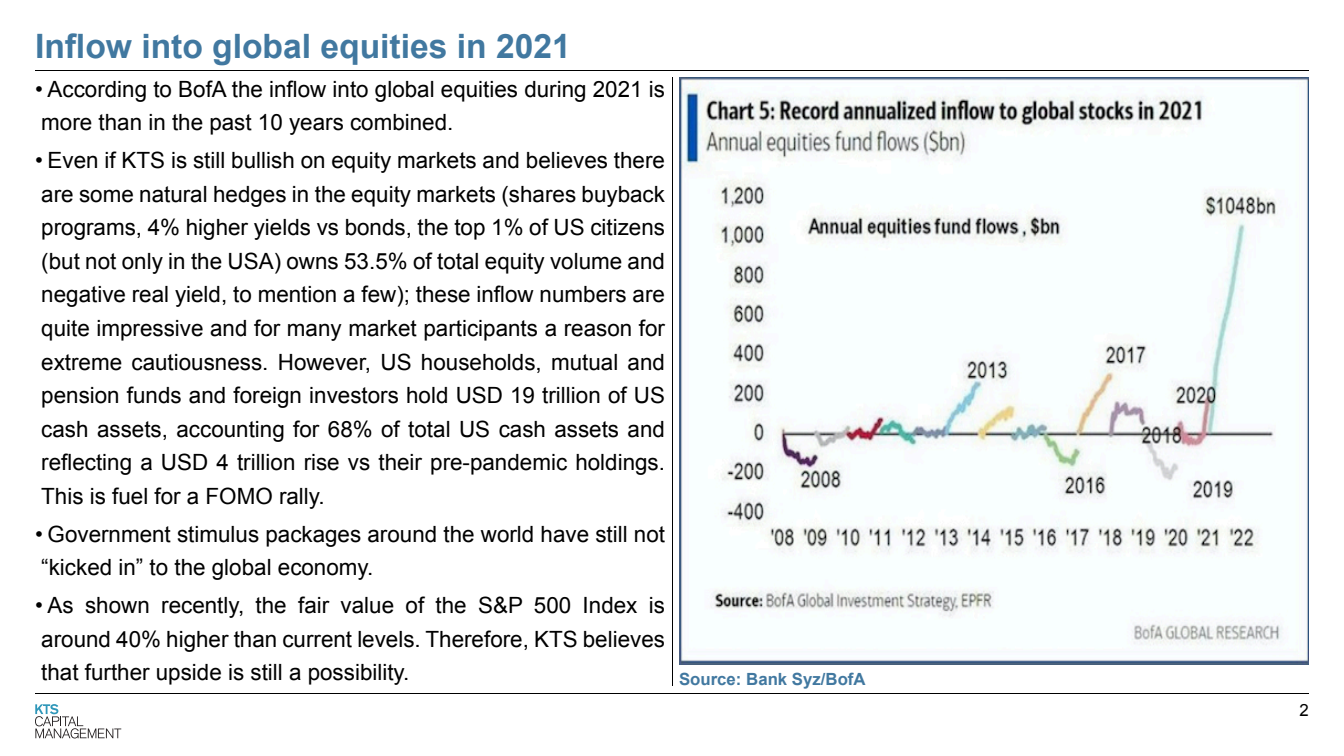
<style>
.page{position:relative;width:1344px;height:756px;background:#fff}
.page>*{position:absolute;margin:0;border:0;box-sizing:border-box;transform-origin:0 0}
.t1{font:700 33.6px "Arial";color:#4178a0}
.t2{font:22.4px/33.6px "Arial";color:#000}
.t3{font:700 16.8px "Arial";color:#4178a0}
.t4{font:16.8px "Arial";color:#000}
</style>
<div class="page">
<svg style="left:35px;top:704px;width:86px;height:34px"></svg>
<hr style="left:35px;top:693px;width:1274px;height:1px;background:#000">
<hr style="left:35px;top:70px;width:1274px;height:1px;background:#000">
<img style="left:679px;top:77px;width:630px;height:588px">
<hr style="left:672px;top:77px;width:1px;height:609px;background:#000">
<h1 class="t1" style="left:35px;top:34px;width:537px">Inflow into global equities in 2021</h1>
<p class="t2" style="left:35px;top:74px;width:632px">• According to BofA the inflow into global equities during 2021 is more than in the past 10 years combined.</p>
<p class="t2" style="left:35px;top:145px;width:632px;text-align:justify">• Even if KTS is still bullish on equity markets and believes there are some natural hedges in the equity markets (shares buyback programs, 4% higher yields vs bonds, the top 1% of US citizens (but not only in the USA) owns 53.5% of total equity volume and negative real yield, to mention a few); these inflow numbers are quite impressive and for many market participants a reason for extreme cautiousness. However, US households, mutual and pension funds and foreign investors hold USD 19 trillion of US cash assets, accounting for 68% of total US cash assets and reflecting a USD 4 trillion rise vs their pre-pandemic holdings.<br>This is fuel for a FOMO rally.</p>
<p class="t2" style="left:35px;top:519px;width:632px">• Government stimulus packages around the world have still not “kicked in” to the global economy.</p>
<p class="t2" style="left:35px;top:591px;width:632px;text-align:justify">• As shown recently, the fair value of the S&amp;P 500 Index is around 40% higher than current levels. Therefore, KTS believes that further upside is still a possibility.</p>
<p class="t3" style="left:679px;top:673px;width:188px">Source: Bank Syz/BofA</p>
<p class="t4" style="left:1300px;top:703px;width:11px">2</p>
</div>
